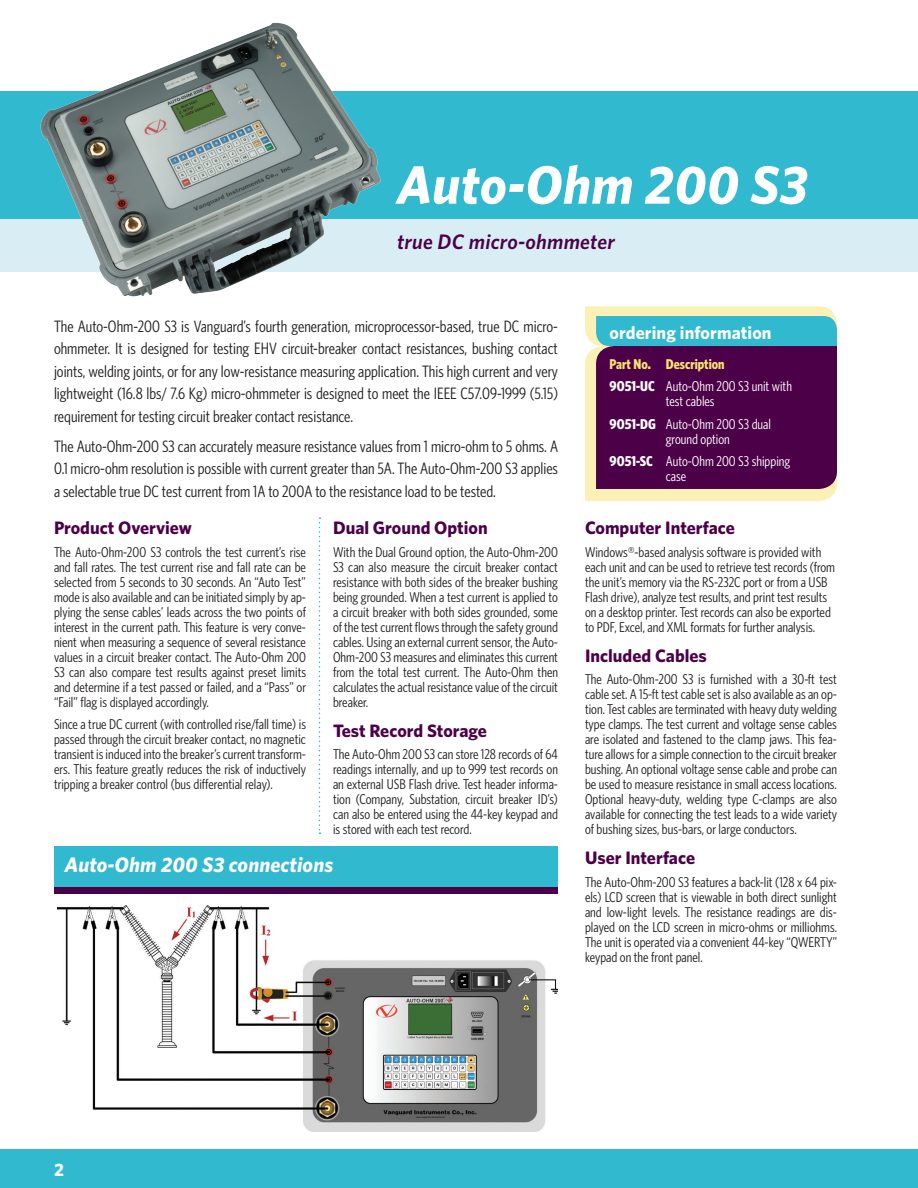
<style>
.page{position:relative;width:918px;height:1188px;background:#fff}
.page>*{position:absolute;margin:0;border:0;box-sizing:border-box;transform-origin:0 0}
.Product_Heading{font:italic 700 54px "Whitney";letter-spacing:.005em;color:#fff}
.Product_Heading-2{font:italic 700 21px "Whitney";letter-spacing:.005em;color:#fff}
.Product_Sub-Heading{font:italic 600 21px "Whitney";letter-spacing:.01em;color:#4c0048}
.Paragraph_Heading{font:700 18px "Whitney";color:#4c0048}
.t1{font:700 18px "Whitney";letter-spacing:.005em;color:#fff}
.Body_Text{font:700 18px "Whitney";color:#4c0048}
.Intro_text{font:16.5px/22.5px "Whitney Condensed";color:#231f20;text-align:justify}
.Body_Text-2{font:14.25px/15px "Whitney Condensed";color:#231f20;text-align:justify}
.t2{font:14.25px/15px "Whitney Condensed";color:#fff}
.t3{font:700 14.25px "Whitney Condensed";color:#fff}
.t4{font:700 14.25px "Whitney Condensed";color:#f7e36f}
</style>
<div class="page">
<img style="left:57px;top:905px;width:501px;height:227px">
<div style="left:0;top:219px;width:918px;height:53px;background:#d8eef4"></div>
<div style="left:0;top:91px;width:918px;height:128px;background:#30b9cf"></div>
<div style="left:0;top:1149px;width:918px;height:39px;background:#30b9cf"></div>
<svg style="left:585px;top:306px;width:252px;height:195px;background:#64416d"></svg>
<svg style="left:319px;top:517px;width:2px;height:317px"></svg>
<img style="left:40px;top:22px;width:341px;height:275px">
<div style="left:54px;top:846px;width:504px;height:42px;background:#30b9cf"></div>
<div style="left:54px;top:888px;width:504px;height:6px;background:#4c0048"></div>
<p class="Product_Heading" style="left:396px;top:153px;width:413px">Auto-Ohm 200 S3</p>
<p class="Product_Sub-Heading" style="left:397px;top:229px;width:219px">true DC micro-ohmmeter</p>
<p class="Intro_text" style="left:54px;top:314px;width:506px">The Auto-Ohm-200 S3 is Vanguard’s fourth generation, microprocessor-based, true DC micro&shy;ohmmeter. It is designed for testing EHV circuit-breaker contact resistances, bushing contact joints, welding joints, or for any low-resistance measuring application. This high current and very lightweight (16.8 lbs/ 7.6 Kg) micro-ohmmeter is designed to meet the IEEE C57.09-1999 (5.15) requirement for testing circuit breaker contact resistance.</p>
<p class="Intro_text" style="left:54px;top:434px;width:506px">The Auto-Ohm-200 S3 can accurately measure resistance values from 1 micro-ohm to 5 ohms. A 0.1 micro-ohm resolution is possible with current greater than 5A. The Auto-Ohm-200 S3 applies a selectable true DC test current from 1A to 200A to the resistance load to be tested.</p>
<p class="Paragraph_Heading" style="left:54px;top:517px;width:139px">Product Overview</p>
<p class="Body_Text-2" style="left:54px;top:544px;width:254px">The Auto-Ohm-200 S3 controls the test current’s rise and fall rates. The test current rise and fall rate can be selected from 5 seconds to 30 seconds. An “Auto Test” mode is also available and can be initiated simply by ap&shy;plying the sense cables’ leads across the two points of interest in the current path. This feature is very conve&shy;nient when measuring a sequence of several resistance values in a circuit breaker contact. The Auto-Ohm 200<br>S3 can also compare test results against preset limits and determine if a test passed or failed, and a “Pass” or “Fail” flag is displayed accordingly.</p>
<p class="Body_Text-2" style="left:54px;top:716px;width:254px">Since a true DC current (with controlled rise/fall time) is passed through the circuit breaker contact, no magnetic transient is induced into the breaker’s current transform&shy;ers. This feature greatly reduces the risk of inductively tripping a breaker control (bus differential relay).</p>
<p class="Paragraph_Heading" style="left:333px;top:517px;width:156px">Dual Ground Option</p>
<p class="Body_Text-2" style="left:333px;top:544px;width:227px">With the Dual Ground option, the Auto-Ohm-200<br>S3 can also measure the circuit breaker contact resistance with both sides of the breaker bushing being grounded. When a test current is applied to a circuit breaker with both sides grounded, some of the test current flows through the safety ground cables. Using an external current sensor, the Auto-Ohm-200 S3 measures and eliminates this current from the total test current. The Auto-Ohm then calculates the actual resistance value of the circuit breaker.</p>
<p class="Paragraph_Heading" style="left:333px;top:719px;width:156px">Test Record Storage</p>
<p class="Body_Text-2" style="left:333px;top:746px;width:227px">The Auto-Ohm 200 S3 can store 128 records of 64 readings internally, and up to 999 test records on an external USB Flash drive. Test header informa&shy;tion (Company, Substation, circuit breaker ID’s) can also be entered using the 44-key keypad and is stored with each test record.</p>
<p class="Product_Heading-2" style="left:64px;top:852px;width:270px">Auto-Ohm 200 S3 connections</p>
<p class="t1" style="left:610px;top:322px;width:164px">ordering information</p>
<p class="t4" style="left:610px;top:355px;width:43px">Part No.</p>
<p class="t4" style="left:666px;top:355px;width:60px">Description</p>
<p class="t3" style="left:610px;top:378px;width:47px">9051-UC</p>
<p class="t2" style="left:666px;top:378px;width:128px">Auto-Ohm 200 S3 unit with test cables</p>
<p class="t3" style="left:610px;top:415px;width:48px">9051-DG</p>
<p class="t2" style="left:666px;top:416px;width:107px">Auto-Ohm 200 S3 dual ground option</p>
<p class="t3" style="left:610px;top:453px;width:45px">9051-SC</p>
<p class="t2" style="left:666px;top:453px;width:126px">Auto-Ohm 200 S3 shipping case</p>
<p class="Paragraph_Heading" style="left:585px;top:517px;width:151px">Computer Interface</p>
<p class="Body_Text-2" style="left:585px;top:544px;width:252px;text-align:left">Windows®-based analysis software is provided with each unit and can be used to retrieve test records (from the unit’s memory via the RS-232C port or from a USB Flash drive), analyze test results, and print test results on a desktop printer. Test records can also be exported to PDF, Excel, and XML formats for further analysis.</p>
<p class="Paragraph_Heading" style="left:585px;top:644px;width:124px">Included Cables</p>
<p class="Body_Text-2" style="left:585px;top:671px;width:254px">The Auto-Ohm-200 S3 is furnished with a 30-ft test cable set. A 15-ft test cable set is also available as an op&shy;tion. Test cables are terminated with heavy duty welding type clamps. The test current and voltage sense cables are isolated and fastened to the clamp jaws. This fea&shy;ture allows for a simple connection to the circuit breaker bushing. An optional voltage sense cable and probe can be used to measure resistance in small access locations.<br>Optional heavy-duty, welding type C-clamps are also available for connecting the test leads to a wide variety of bushing sizes, bus-bars, or large conductors.</p>
<p class="Body_Text" style="left:585px;top:847px;width:112px">User Interface</p>
<p class="Body_Text-2" style="left:585px;top:874px;width:254px">The Auto-Ohm-200 S3 features a back-lit (128 x 64 pix&shy;els) LCD screen that is viewable in both direct sunlight and low-light levels. The resistance readings are dis&shy;played on the LCD screen in micro-ohms or milliohms.<br>The unit is operated via a convenient 44-key “QWERTY” keypad on the front panel.</p>
<p class="t1" style="left:54px;top:1159px;width:11px">2</p>
</div>
